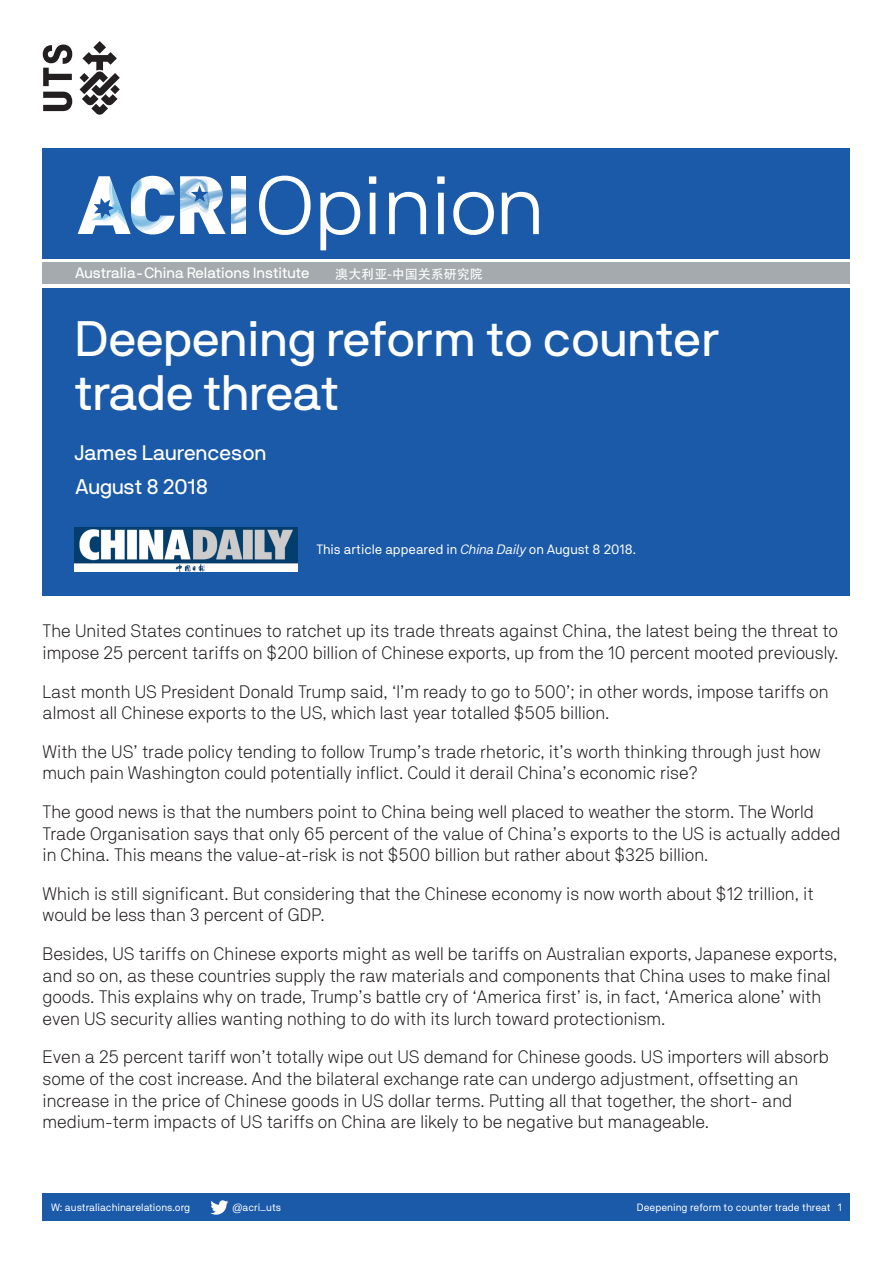
<style>
.page{position:relative;width:893px;height:1263px;background:#fff}
.page>*{position:absolute;margin:0;border:0;box-sizing:border-box;transform-origin:0 0}
.Opinion_heading{font:300 81.9px "NB International Pro";letter-spacing:-.005em;color:#fff}
.Heading_1{font:49.5px/54px "NB International Pro";color:#fff}
.Author_details_and_d{font:21px "NB International Pro";color:#fff}
.Body_Copy{font:300 18px/21.6px "NB Akademie Std";color:#231f20}
.t1{font:16.35px "Adobe Heiti Std";color:#fff}
.t2{font:15px "NB International Pro";color:#fff}
.Article_information{font:13.5px "NB Akademie Std";color:#fff}
.t3{font:13.05px "Adobe Heiti Std";color:#fff}
.Page_number_and_foot{font:10.5px "NB Akademie Std";color:#fff}
.s1{font-style:italic}
</style>
<div class="page">
<div style="left:43px;top:1193px;width:807px;height:27px;background:#1b5aa9"></div>
<svg style="left:210px;top:1200px;width:18px;height:15px"></svg>
<div style="left:43px;top:148px;width:807px;height:110px;background:#1b5aa9"></div>
<div style="left:43px;top:263px;width:807px;height:21px;background:#a4aaad"></div>
<div style="left:43px;top:288px;width:807px;height:307px;background:#1b5aa9"></div>
<svg style="left:80px;top:41px;width:40px;height:74px"></svg>
<svg style="left:43px;top:92px;width:29px;height:19px"></svg>
<svg style="left:43px;top:45px;width:29px;height:41px"></svg>
<svg style="left:231px;top:176px;width:14px;height:58px"></svg>
<svg style="left:78px;top:176px;width:148px;height:58px"></svg>
<img style="left:75px;top:528px;width:223px;height:44px">
<p class="Opinion_heading" style="left:255px;top:159px;width:290px">Opinion</p>
<p class="t1" style="left:6px;top:263px;width:170px">大利亚-中国关系研究院</p>
<p class="t2" style="left:75px;top:265px;width:236px">Australia-China Relations Institute</p>
<p class="t3" style="left:335px;top:266px;width:149px">澳大利亚-中国关系研究院</p>
<p class="Heading_1" style="left:75px;top:311px;width:647px">Deepening reform to counter trade threat</p>
<p class="Author_details_and_d" style="left:75px;top:441px;width:193px">James Laurenceson</p>
<p class="Author_details_and_d" style="left:75px;top:475px;width:135px">August 8 2018</p>
<p class="Article_information" style="left:316px;top:542px;width:321px">This article appeared in <span class="s1">China Daily</span> on August 8 2018.</p>
<p class="Body_Copy" style="left:43px;top:620px;width:797px">The United States continues to ratchet up its trade threats against China, the latest being the threat to impose 25 percent tariffs on $200 billion of Chinese exports, up from the 10 percent mooted previously.</p>
<p class="Body_Copy" style="left:43px;top:680px;width:787px">Last month US President Donald Trump said, ‘I’m ready to go to 500’; in other words, impose tariffs on almost all Chinese exports to the US, which last year totalled $505 billion.</p>
<p class="Body_Copy" style="left:43px;top:740px;width:780px">With the US’ trade policy tending to follow Trump’s trade rhetoric, it’s worth thinking through just how much pain Washington could potentially inflict. Could it derail China’s economic rise?</p>
<p class="Body_Copy" style="left:43px;top:801px;width:799px">The good news is that the numbers point to China being well placed to weather the storm. The World<br>Trade Organisation says that only 65 percent of the value of China’s exports to the US is actually added in China. This means the value-at-risk is not $500 billion but rather about $325 billion.</p>
<p class="Body_Copy" style="left:43px;top:882px;width:772px">Which is still significant. But considering that the Chinese economy is now worth about $12 trillion, it would be less than 3 percent of GDP.</p>
<p class="Body_Copy" style="left:43px;top:943px;width:796px">Besides, US tariffs on Chinese exports might as well be tariffs on Australian exports, Japanese exports, and so on, as these countries supply the raw materials and components that China uses to make final goods. This explains why on trade, Trump’s battle cry of ‘America first’ is, in fact, ‘America alone’ with even US security allies wanting nothing to do with its lurch toward protectionism.</p>
<p class="Body_Copy" style="left:43px;top:1046px;width:788px">Even a 25 percent tariff won’t totally wipe out US demand for Chinese goods. US importers will absorb some of the cost increase. And the bilateral exchange rate can undergo adjustment, offsetting an increase in the price of Chinese goods in US dollar terms. Putting all that together, the short- and medium-term impacts of US tariffs on China are likely to be negative but manageable.</p>
<p class="Page_number_and_foot" style="left:51px;top:1201px;width:141px">W: australiachinarelations.org</p>
<p class="Page_number_and_foot" style="left:233px;top:1201px;width:50px">@acri_uts</p>
<p class="Page_number_and_foot" style="left:637px;top:1201px;width:207px">Deepening reform to counter trade threat 1</p>
</div>
